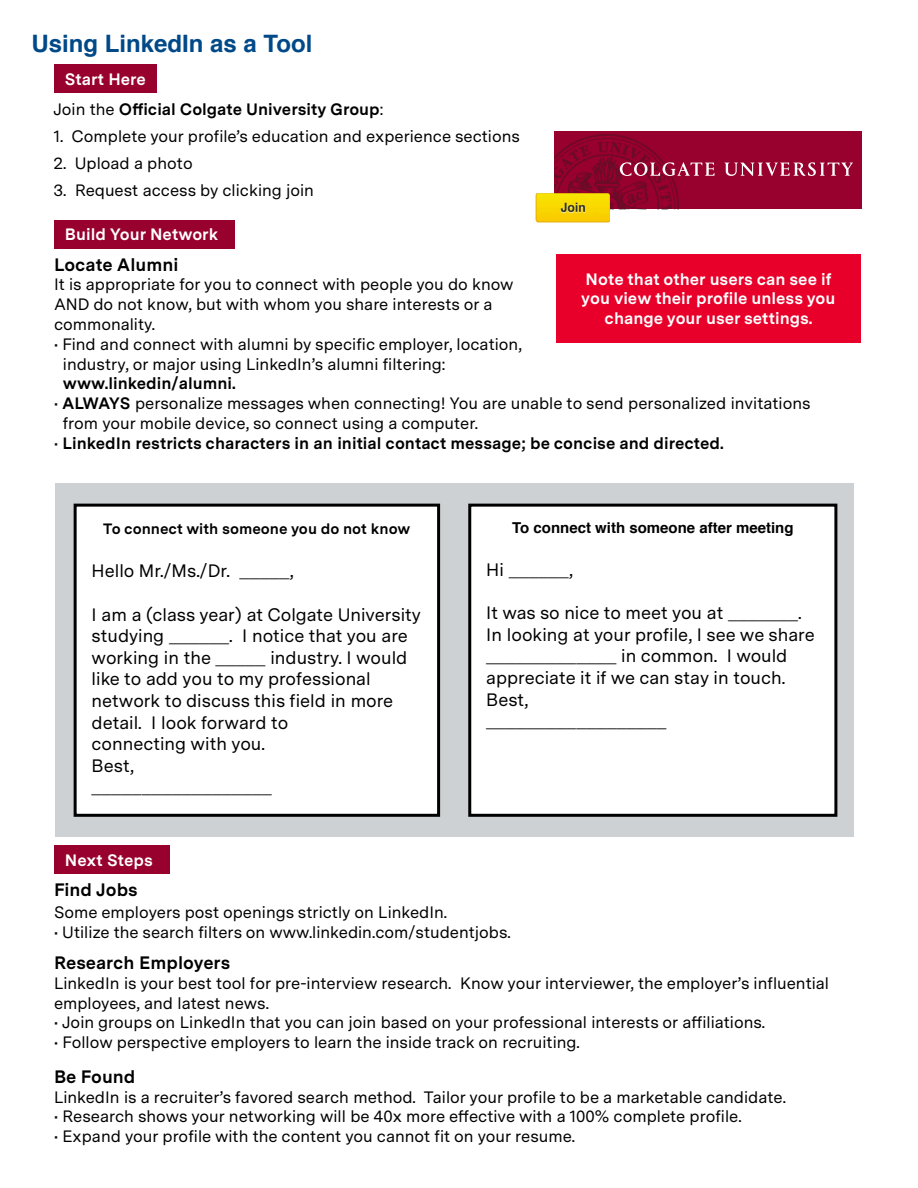
<style>
.page{position:relative;width:918px;height:1188px;background:#fff}
.page>*{position:absolute;margin:0;border:0;box-sizing:border-box;transform-origin:0 0}
.t1{font:700 24px "Helvetica";color:#004988}
.t2{font:18px/21.6px "Messina Sans";color:#000}
.t3{font:18px "Helvetica";color:#000}
.t4{font:700 18px "Messina Sans";color:#000}
.t5{font:16.5px/19.8px "Messina Sans";color:#000}
.t6{font:700 16.5px "Messina Sans";color:#000}
.t7{font:700 16.5px/19.8px "Messina Sans";color:#fff;text-align:center}
.t8{font:700 15px "Messina Sans";color:#000}
.t9{font:700 15px "Helvetica";color:#000}
.s1{font-weight:400}
.s2{font-weight:700}
.s3{font-family:"Helvetica"}
.s4{font-family:"Messina Sans"}
</style>
<div class="page">
<div style="left:556px;top:254px;width:304px;height:88px;background:#e8002a"></div>
<div style="left:55px;top:484px;width:798px;height:353px;background:#cdd1d3"></div>
<div style="left:75px;top:505px;width:364px;height:310px;background:#fff"></div>
<div style="left:74px;top:504px;width:366px;height:313px;border:3px solid #000"></div>
<div style="left:470px;top:505px;width:366px;height:310px;background:#fff"></div>
<div style="left:468px;top:504px;width:369px;height:313px;border:3px solid #000"></div>
<div style="left:54px;top:64px;width:103px;height:29px;background:#98002e"></div>
<div style="left:54px;top:220px;width:181px;height:29px;background:#98002e"></div>
<div style="left:54px;top:846px;width:115px;height:28px;background:#98002e"></div>
<div style="left:555px;top:131px;width:307px;height:78px;background:#98002e"></div>
<img style="left:555px;top:134px;width:124px;height:75px">
<svg style="left:620px;top:162px;width:94px;height:14px"></svg>
<svg style="left:724px;top:162px;width:129px;height:14px"></svg>
<img style="left:535px;top:193px;width:75px;height:30px">
<h1 class="t1" style="left:31px;top:24px;width:282px">Using LinkedIn as a Tool</h1>
<p class="t7" style="left:65px;top:70px;width:83px">Start Here</p>
<p class="t6" style="left:53px;top:99px;width:332px"><span class="s1">Join the</span> Official Colgate University Group<span class="s1">:</span></p>
<p class="t5" style="left:53px;top:127px;width:468px">1. Complete your profile’s education and experience sections</p>
<p class="t5" style="left:53px;top:154px;width:141px">2. Upload a photo</p>
<p class="t5" style="left:53px;top:181px;width:262px">3. Request access by clicking join</p>
<p class="t7" style="left:65px;top:226px;width:155px">Build Your Network</p>
<p class="t4" style="left:54px;top:253px;width:126px">Locate Alumni</p>
<p class="t5" style="left:54px;top:275px;width:461px">It is appropriate for you to connect with people you do know<br>AND do not know, but with whom you share interests or a commonality.</p>
<p class="t5" style="left:63px;top:335px;width:461px;text-indent:-9px">• Find and connect with alumni by specific employer, location, industry, or major using LinkedIn’s alumni filtering:</p>
<p class="t6" style="left:63px;top:374px;width:174px">www.linkedin/alumni.</p>
<p class="t5" style="left:63px;top:394px;width:749px;text-indent:-9px">• <span class="s2">ALWAYS</span> personalize messages when connecting! You are unable to send personalized invitations from your mobile device, so connect using a computer.</p>
<p class="t6" style="left:54px;top:433px;width:671px"><span class="s1">•</span> LinkedIn restricts characters in an initial contact message; be concise and directed.</p>
<p class="t7" style="left:581px;top:270px;width:256px">Note that other users can see if you view their profile unless you change your user settings.</p>
<p class="t8" style="left:103px;top:520px;width:309px">To connect with someone you do not know</p>
<p class="t2" style="left:92px;top:561px;width:203px">Hello Mr./Ms./Dr. <span class="s3">_____</span>,</p>
<p class="t2" style="left:92px;top:604px;width:331px">I am a (class year) at Colgate University studying <span class="s3">______</span>. I notice that you are working in the <span class="s3">_____</span> industry. I would like to add you to my professional network to discuss this field in more detail. I look forward to<br>connecting with you.<br>Best,</p>
<p class="t3" style="left:92px;top:773px;width:182px">__________________</p>
<p class="t7" style="left:65px;top:852px;width:89px">Next Steps</p>
<p class="t9" style="left:512px;top:515px;width:283px">To connect with someone after meeting</p>
<p class="t3" style="left:486px;top:556px;width:88px"><span class="s4">Hi</span> ______<span class="s4">,</span></p>
<p class="t2" style="left:486px;top:603px;width:330px">It was so nice to meet you at <span class="s3">_______</span>.<br>In looking at your profile, I see we share <span class="s3">_____________</span> in common. I would appreciate it if we can stay in touch.<br>Best,</p>
<p class="t3" style="left:486px;top:707px;width:182px">__________________</p>
<p class="t4" style="left:54px;top:879px;width:85px">Find Jobs</p>
<p class="t5" style="left:54px;top:903px;width:395px">Some employers post openings strictly on LinkedIn.</p>
<p class="t5" style="left:54px;top:923px;width:458px">• Utilize the search filters on www.linkedin.com/studentjobs.</p>
<p class="t4" style="left:54px;top:952px;width:178px">Research Employers</p>
<p class="t5" style="left:54px;top:974px;width:777px">LinkedIn is your best tool for pre-interview research. Know your interviewer, the employer’s influential employees, and latest news.</p>
<p class="t5" style="left:54px;top:1013px;width:713px">• Join groups on LinkedIn that you can join based on your professional interests or affiliations.</p>
<p class="t5" style="left:54px;top:1033px;width:527px">• Follow perspective employers to learn the inside track on recruiting.</p>
<p class="t4" style="left:54px;top:1066px;width:83px">Be Found</p>
<p class="t5" style="left:54px;top:1088px;width:734px">LinkedIn is a recruiter’s favored search method. Tailor your profile to be a marketable candidate.</p>
<p class="t5" style="left:54px;top:1107px;width:689px">• Research shows your networking will be 40x more effective with a 100% complete profile.</p>
<p class="t5" style="left:54px;top:1127px;width:523px">• Expand your profile with the content you cannot fit on your resume.</p>
</div>
